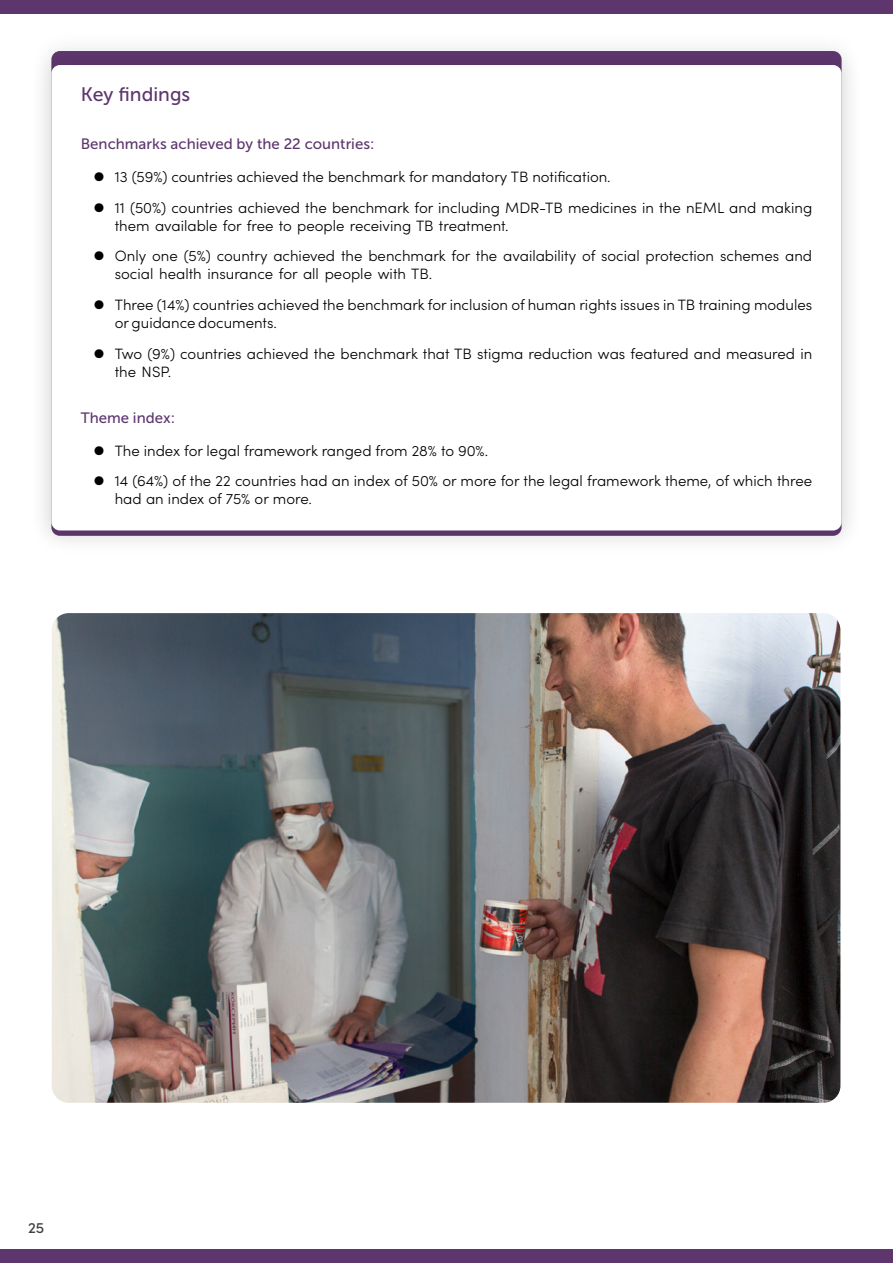
<style>
.page{position:relative;width:893px;height:1263px;background:#fff}
.page>*{position:absolute;margin:0;border:0;box-sizing:border-box;transform-origin:0 0}
.t1{font:19.5px "Museo Sans 500";color:#5e366e}
.t2{font:300 15px/30.8px "Sofia Pro";color:#000}
.t3{font:15px "Museo Sans 500";color:#5e366e}
.t4{font:500 15px "Sofia Pro";color:#414141}
</style>
<div class="page">
<div style="left:0;top:0;width:893px;height:13px;background:#5e366e"></div>
<div style="left:0;top:1249px;width:893px;height:14px;background:#5e366e"></div>
<div style="left:28px;top:42px;width:837px;height:511px;background:#000;opacity:.08"></div>
<div style="left:51px;top:65px;width:791px;height:465px;background:#fff;border-radius:9px"></div>
<img style="left:52px;top:613px;width:788px;height:490px">
<h1 class="t1" style="left:81px;top:83px;width:111px">Key findings</h1>
<p class="t3" style="left:81px;top:135px;width:295px">Benchmarks achieved by the 22 countries:</p>
<p class="t2" style="left:94px;top:160px;width:720px">⬤ 13 (59%) countries achieved the benchmark for mandatory TB notification.<br>⬤ 11 (50%) countries achieved the benchmark for including MDR-TB medicines in the nEML and making</p>
<p class="t2" style="left:94px;top:209px;width:720px;text-indent:21px">them available for free to people receiving TB treatment.<br>⬤ Only one (5%) country achieved the benchmark for the availability of social protection schemes and</p>
<p class="t2" style="left:94px;top:258px;width:720px;text-indent:21px">social health insurance for all people with TB.<br>⬤ Three (14%) countries achieved the benchmark for inclusion of human rights issues in TB training modules</p>
<p class="t2" style="left:94px;top:307px;width:720px;text-indent:21px">or guidance documents.<br>⬤ Two (9%) countries achieved the benchmark that TB stigma reduction was featured and measured in</p>
<p class="t2" style="left:115px;top:355px;width:58px">the NSP.</p>
<p class="t3" style="left:81px;top:409px;width:96px">Theme index:</p>
<p class="t2" style="left:94px;top:434px;width:720px">⬤ The index for legal framework ranged from 28% to 90%.<br>⬤ 14 (64%) of the 22 countries had an index of 50% or more for the legal framework theme, of which three</p>
<p class="t2" style="left:115px;top:483px;width:199px">had an index of 75% or more.</p>
<p class="t4" style="left:28px;top:1216px;width:18px">25</p>
</div>
